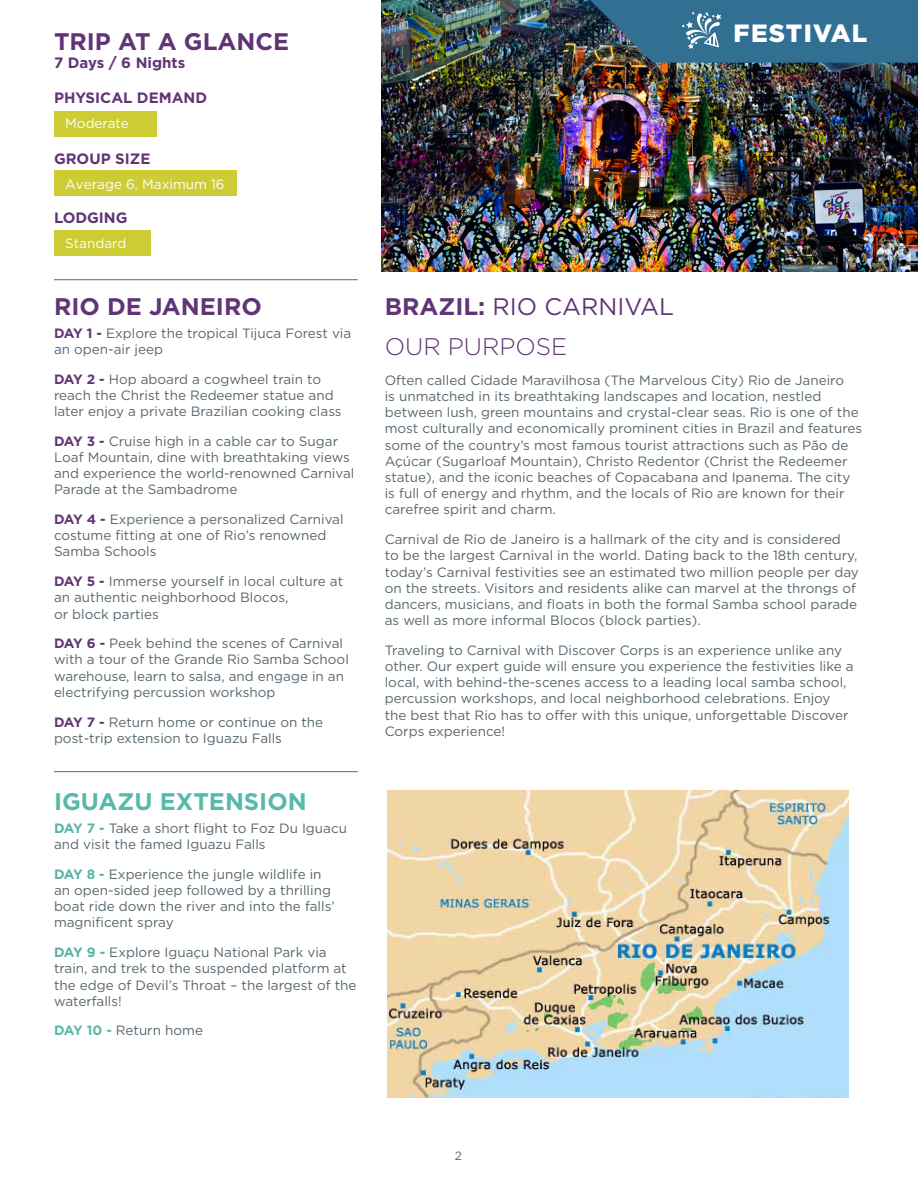
<style>
.page{position:relative;width:918px;height:1188px;background:#fff}
.page>*{position:absolute;margin:0;border:0;box-sizing:border-box;transform-origin:0 0}
.t1{font:900 24.9px "Gotham";letter-spacing:.05em;color:#fff}
.t2{font:700 24px "Gotham";color:#613575}
.t3{font:24px "Gotham";color:#613575}
.t4{font:700 24px "Gotham";color:#58b9a9}
.t5{font:300 24px "Gotham";color:#613575}
.t6{font:700 15px "Gotham";color:#613575}
.t7{font:13.5px/16.2px "Gotham";color:#57666e}
.t8{font:13.5px/16.2px "Gotham";color:#57666f}
.t9{font:13.5px "Gotham";color:#fff}
.t10{font:12px "Gotham";color:#57666e}
.s1{font-weight:700;color:#613575}
.s2{font-weight:700;color:#57b4a5}
.s3{font-weight:700;color:#58b9a9}
.s4{font-weight:700}
</style>
<div class="page">
<img style="left:381px;top:0;width:537px;height:271px">
<div style="left:54px;top:111px;width:103px;height:26px;background:#cdcc35"></div>
<div style="left:54px;top:170px;width:182px;height:26px;background:#cdcc35"></div>
<div style="left:54px;top:230px;width:96px;height:25px;background:#cdcc35"></div>
<hr style="left:54px;top:279px;width:304px;height:1px;background:#57666e">
<hr style="left:54px;top:771px;width:304px;height:1px;background:#57666e">
<img style="left:387px;top:790px;width:461px;height:307px">
<svg style="left:590px;top:0;width:328px;height:63px;background:#366d8d"></svg>
<p class="t2" style="left:54px;top:25px;width:237px">TRIP AT A GLANCE</p>
<p class="t6" style="left:54px;top:52px;width:133px">7 Days / 6 Nights</p>
<p class="t6" style="left:54px;top:88px;width:155px">PHYSICAL DEMAND</p>
<p class="t9" style="left:65px;top:114px;width:65px">Moderate</p>
<p class="t6" style="left:54px;top:149px;width:98px">GROUP SIZE</p>
<p class="t9" style="left:65px;top:175px;width:161px">Average 6, Maximum 16</p>
<p class="t6" style="left:54px;top:208px;width:75px">LODGING</p>
<p class="t9" style="left:65px;top:234px;width:63px">Standard</p>
<p class="t2" style="left:54px;top:290px;width:209px">RIO DE JANEIRO</p>
<p class="t8" style="left:54px;top:325px;width:299px"><span class="s1">DAY 1 -</span> Explore the tropical Tijuca Forest via an open-air jeep</p>
<p class="t8" style="left:54px;top:371px;width:289px"><span class="s1">DAY 2 -</span> Hop aboard a cogwheel train to reach the Christ the Redeemer statue and later enjoy a private Brazilian cooking class</p>
<p class="t8" style="left:54px;top:433px;width:302px"><span class="s1">DAY 3 -</span> Cruise high in a cable car to Sugar Loaf Mountain, dine with breathtaking views and experience the world-renowned Carnival Parade at the Sambadrome</p>
<p class="t8" style="left:54px;top:511px;width:291px"><span class="s1">DAY 4 -</span> Experience a personalized Carnival costume fitting at one of Rio’s renowned<br>Samba Schools</p>
<p class="t8" style="left:54px;top:573px;width:291px"><span class="s1">DAY 5 -</span> Immerse yourself in local culture at an authentic neighborhood Blocos,<br>or block parties</p>
<p class="t8" style="left:54px;top:635px;width:296px"><span class="s1">DAY 6 -</span> Peek behind the scenes of Carnival with a tour of the Grande Rio Samba School warehouse, learn to salsa, and engage in an electrifying percussion workshop</p>
<p class="t8" style="left:54px;top:713px;width:271px"><span class="s1">DAY 7 -</span> Return home or continue on the post-trip extension to Iguazu Falls</p>
<p class="t4" style="left:54px;top:785px;width:254px">IGUAZU EXTENSION</p>
<p class="t8" style="left:54px;top:820px;width:295px"><span class="s2">DAY 7 -</span> Take a short flight to Foz Du Iguacu and visit the famed Iguazu Falls</p>
<p class="t7" style="left:54px;top:866px;width:282px"><span class="s2">DAY 8 -</span> Experience the jungle wildlife in an open-sided jeep followed by a thrilling boat ride down the river and into the falls’ magnificent spray</p>
<p class="t7" style="left:54px;top:944px;width:304px"><span class="s2">DAY 9 -</span> Explore Iguaçu National Park via train, and trek to the suspended platform at the edge of Devil’s Throat – the largest of the waterfalls!</p>
<p class="t8" style="left:54px;top:1022px;width:151px"><span class="s3">DAY 10 -</span> Return home</p>
<p class="t1" style="left:734px;top:16px;width:135px">FESTIVAL</p>
<p class="t3" style="left:385px;top:291px;width:291px"><span class="s4">BRAZIL:</span> RIO CARNIVAL</p>
<p class="t5" style="left:385px;top:332px;width:184px">OUR PURPOSE</p>
<p class="t7" style="left:385px;top:372px;width:479px">Often called Cidade Maravilhosa (The Marvelous City) Rio de Janeiro<br>is unmatched in its breathtaking landscapes and location, nestled between lush, green mountains and crystal-clear seas. Rio is one of the most culturally and economically prominent cities in Brazil and features some of the country’s most famous tourist attractions such as Pão de Açúcar (Sugarloaf Mountain), Christo Redentor (Christ the Redeemer statue), and the iconic beaches of Copacabana and Ipanema. The city is full of energy and rhythm, and the locals of Rio are known for their carefree spirit and charm.</p>
<p class="t7" style="left:385px;top:531px;width:476px">Carnival de Rio de Janeiro is a hallmark of the city and is considered<br>to be the largest Carnival in the world. Dating back to the 18th century, today’s Carnival festivities see an estimated two million people per day on the streets. Visitors and residents alike can marvel at the throngs of dancers, musicians, and floats in both the formal Samba school parade as well as more informal Blocos (block parties).</p>
<p class="t7" style="left:385px;top:642px;width:470px">Traveling to Carnival with Discover Corps is an experience unlike any other. Our expert guide will ensure you experience the festivities like a local, with behind-the-scenes access to a leading local samba school, percussion workshops, and local neighborhood celebrations. Enjoy the best that Rio has to offer with this unique, unforgettable Discover Corps experience!</p>
<p class="t10" style="left:455px;top:1148px;width:9px">2</p>
</div>
